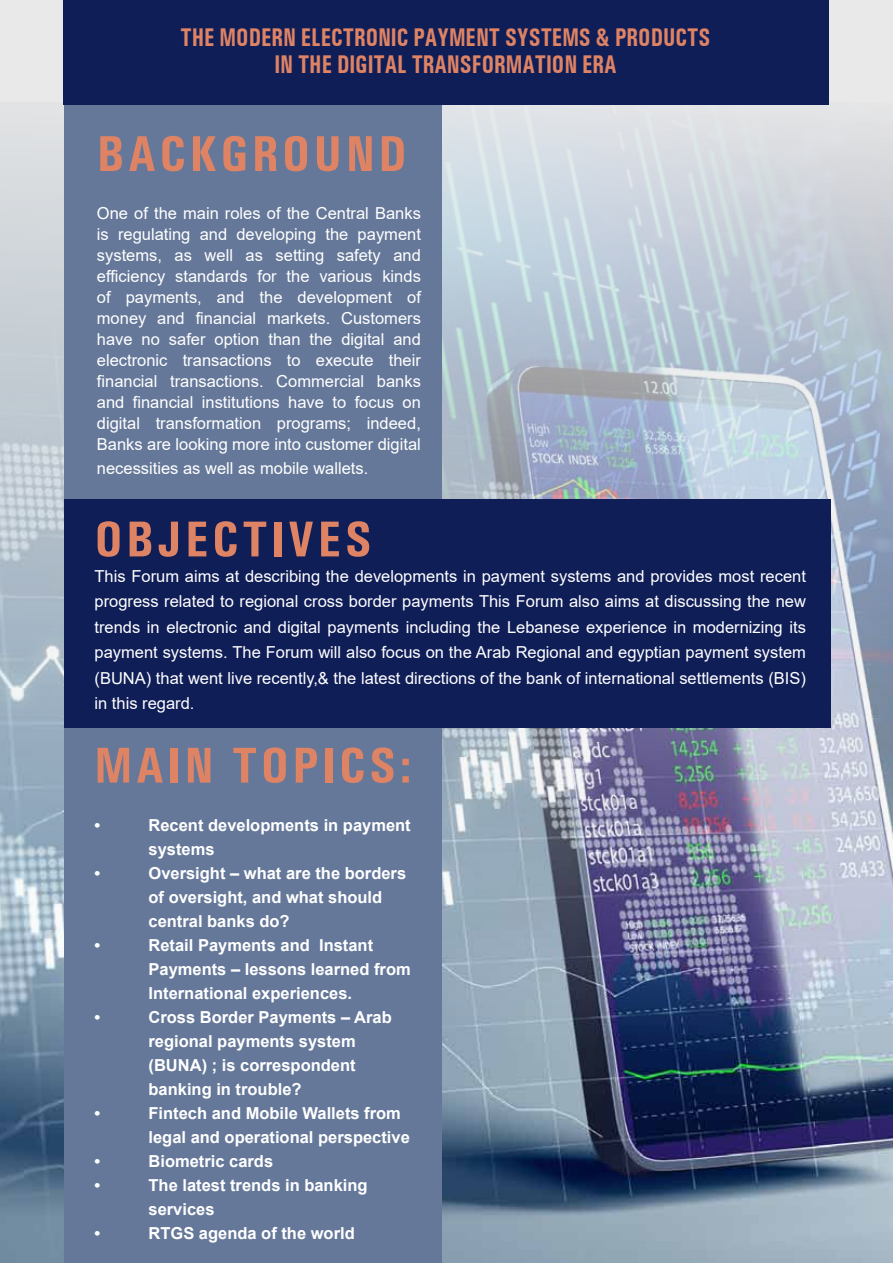
<style>
.page{position:relative;width:893px;height:1263px;background:#fff}
.page>*{position:absolute;margin:0;border:0;box-sizing:border-box;transform-origin:0 0}
.t1{font:700 condensed 51px "Univers";letter-spacing:.07em;color:#de8364}
.t2{font:700 condensed 25.65px/27px "Univers";color:#de8364;scale:.88 1}
.t3{font:16.5px/21px "Arial";color:#fff;text-align:justify}
.t4{font:700 16.5px/24px "Arial";color:#fff}
</style>
<div class="page">
<img style="left:0;top:102px;width:892px;height:1161px">
<div style="left:65px;top:102px;width:377px;height:1161px;background:#657899"></div>
<div style="left:64px;top:500px;width:767px;height:228px;background:#101e58"></div>
<div style="left:64px;top:0;width:764px;height:104px;background:#101e58"></div>
<h2 class="t2" style="left:274px;top:23px;width:497px;text-indent:-94px">THE MODERN ELECTRONIC PAYMENT SYSTEMS &amp; PRODUCTS<br>IN THE DIGITAL TRANSFORMATION ERA</h2>
<h1 class="t1" style="left:97px;top:123px;width:155px">BAC KGROUND</h1>
<p class="t3" style="left:97px;top:203px;width:326px">One of the main roles of the Central Banks is regulating and developing the payment systems, as well as setting safety and efficiency standards for the various kinds of payments, and the development of money and financial markets. Customers have no safer option than the digital and electronic transactions to execute their financial transactions. Commercial banks and financial institutions have to focus on digital transformation programs; indeed, Banks are looking more into customer digital</p>
<p class="t3" style="left:97px;top:458px;width:273px">necessities as well as mobile wallets.</p>
<h1 class="t1" style="left:94px;top:509px;width:279px">OBJECTIVES</h1>
<p class="t3" style="left:94px;top:563px;width:713px;line-height:25.5px">This Forum aims at describing the developments in payment systems and provides most recent progress related to regional cross border payments This Forum also aims at discussing the new trends in electronic and digital payments including the Lebanese experience in modernizing its payment systems. The Forum will also focus on the Arab Regional and egyptian payment system (BUNA) that went live recently,&amp; the latest directions of the bank of international settlements (BIS) in this regard.</p>
<h1 class="t1" style="left:94px;top:735px;width:318px">MAIN TOPICS:</h1>
<p class="t4" style="left:94px;top:813px;width:7px">•</p>
<p class="t4" style="left:149px;top:813px;width:264px">Recent developments in payment systems</p>
<p class="t4" style="left:94px;top:861px;width:7px">•</p>
<p class="t4" style="left:149px;top:861px;width:259px">Oversight – what are the borders of oversight, and what should central banks do?</p>
<p class="t4" style="left:94px;top:933px;width:7px">•</p>
<p class="t4" style="left:149px;top:933px;width:264px">Retail Payments and Instant<br>Payments – lessons learned from<br>International experiences.</p>
<p class="t4" style="left:94px;top:1005px;width:7px">•</p>
<p class="t4" style="left:149px;top:1005px;width:245px">Cross Border Payments – Arab regional payments system (BUNA) ; is correspondent banking in trouble?</p>
<p class="t4" style="left:94px;top:1101px;width:7px">•</p>
<p class="t4" style="left:149px;top:1101px;width:263px">Fintech and Mobile Wallets from legal and operational perspective</p>
<p class="t4" style="left:94px;top:1149px;width:7px">•</p>
<p class="t4" style="left:148px;top:1149px;width:126px">Biometric cards</p>
<p class="t4" style="left:94px;top:1173px;width:7px">•</p>
<p class="t4" style="left:148px;top:1173px;width:221px">The latest trends in banking services</p>
<p class="t4" style="left:94px;top:1221px;width:7px">•</p>
<p class="t4" style="left:148px;top:1221px;width:208px">RTGS agenda of the world</p>
</div>
